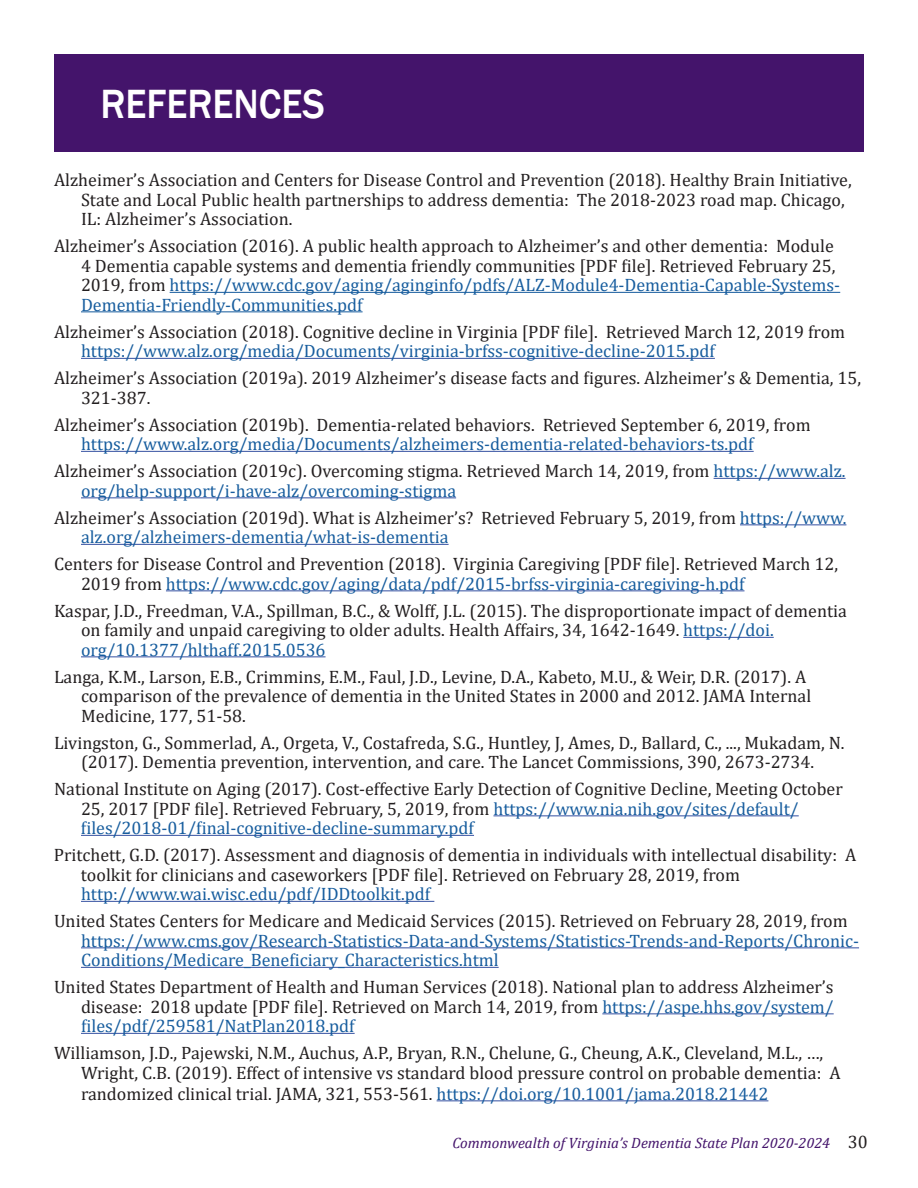
<style>
.page{position:relative;width:918px;height:1188px;background:#fff}
.page>*{position:absolute;margin:0;border:0;box-sizing:border-box;transform-origin:0 0}
.t1{font:500 42px "Franklin Gothic";color:#fff;scale:.93 1}
.t2{font:18px/19.5px "Cambria";color:#231f20}
.t3{font:18px/27px "Cambria";color:#175d9e}
.t4{font:italic 15px "Cambria";color:#44146b}
.s1{color:#175d9e}
.s2{color:#231f20}
.s3{font-style:normal;font-size:18px;color:#231f20}
</style>
<div class="page">
<hr style="left:170px;top:292px;width:670px;height:1px;background:#175d9e">
<hr style="left:81px;top:311px;width:282px;height:1px;background:#175d9e">
<hr style="left:81px;top:358px;width:634px;height:1px;background:#3853a3">
<hr style="left:81px;top:451px;width:673px;height:1px;background:#3853a3">
<hr style="left:714px;top:478px;width:132px;height:1px;background:#3853a3">
<hr style="left:81px;top:497px;width:375px;height:1px;background:#3853a3">
<hr style="left:740px;top:524px;width:106px;height:1px;background:#3853a3">
<hr style="left:81px;top:544px;width:368px;height:1px;background:#3853a3">
<hr style="left:166px;top:590px;width:579px;height:1px;background:#3853a3">
<hr style="left:683px;top:637px;width:91px;height:1px;background:#3853a3">
<hr style="left:81px;top:656px;width:245px;height:1px;background:#3853a3">
<hr style="left:493px;top:815px;width:306px;height:1px;background:#3853a3">
<hr style="left:81px;top:835px;width:393px;height:1px;background:#3853a3">
<hr style="left:81px;top:901px;width:353px;height:1px;background:#3853a3">
<hr style="left:81px;top:947px;width:778px;height:1px;background:#3853a3">
<hr style="left:81px;top:967px;width:418px;height:1px;background:#3853a3">
<hr style="left:602px;top:1013px;width:232px;height:1px;background:#3853a3">
<hr style="left:81px;top:1033px;width:274px;height:1px;background:#3853a3">
<hr style="left:437px;top:1100px;width:331px;height:1px;background:#3853a3">
<div style="left:54px;top:54px;width:810px;height:98px;background:#44146b"></div>
<h1 class="t1" style="left:100px;top:78px;width:243px">REFERENCES</h1>
<p class="t2" style="left:81px;top:170px;width:772px;text-indent:-27px">Alzheimer’s Association and Centers for Disease Control and Prevention (2018). Healthy Brain Initiative,<br>State and Local Public health partnerships to address dementia: The 2018-2023 road map. Chicago,<br>IL: Alzheimer’s Association.</p>
<p class="t2" style="left:81px;top:236px;width:761px;text-indent:-27px">Alzheimer’s Association (2016). A public health approach to Alzheimer’s and other dementia: Module 4 Dementia capable systems and dementia friendly communities [PDF file]. Retrieved February 25, 2019, from <span class="s1">https://www.cdc.gov/aging/aginginfo/pdfs/ALZ-Module4-Dementia-Capable-Systems-Dementia-Friendly-Communities.pdf</span></p>
<p class="t2" style="left:54px;top:322px;width:793px">Alzheimer’s Association (2018). Cognitive decline in Virginia [PDF file]. Retrieved March 12, 2019 from</p>
<p class="t3" style="left:81px;top:338px;width:635px">https://www.alz.org/media/Documents/virginia-brfss-cognitive-decline-2015.pdf</p>
<p class="t2" style="left:81px;top:368px;width:782px;text-indent:-27px">Alzheimer’s Association (2019a). 2019 Alzheimer’s disease facts and figures. Alzheimer’s &amp; Dementia, 15,<br>321-387.</p>
<p class="t2" style="left:54px;top:415px;width:758px">Alzheimer’s Association (2019b). Dementia-related behaviors. Retrieved September 6, 2019, from</p>
<p class="t3" style="left:54px;top:431px;width:793px;text-indent:27px">https://www.alz.org/media/Documents/alzheimers-dementia-related-behaviors-ts.pdf<br><span class="s2">Alzheimer’s Association (2019c). Overcoming stigma. Retrieved March 14, 2019, from</span> https://www.alz.</p>
<p class="t2" style="left:54px;top:477px;width:794px;line-height:27px;text-indent:27px"><span class="s1">org/help-support/i-have-alz/overcoming-stigma<br></span>Alzheimer’s Association (2019d). What is Alzheimer’s? Retrieved February 5, 2019, from <span class="s1">https://www.</span></p>
<p class="t3" style="left:81px;top:523px;width:369px">alz.org/alzheimers-dementia/what-is-dementia</p>
<p class="t2" style="left:81px;top:554px;width:759px;text-indent:-27px">Centers for Disease Control and Prevention (2018). Virginia Caregiving [PDF file]. Retrieved March 12,<br>2019 from <span class="s1">https://www.cdc.gov/aging/data/pdf/2015-brfss-virginia-caregiving-h.pdf</span></p>
<p class="t2" style="left:81px;top:601px;width:767px;text-indent:-27px">Kaspar, J.D., Freedman, V.A., Spillman, B.C., &amp; Wolff, J.L. (2015). The disproportionate impact of dementia on family and unpaid caregiving to older adults. Health Affairs, 34, 1642-1649. <span class="s1">https://doi. org/10.1377/hlthaff.2015.0536</span></p>
<p class="t2" style="left:81px;top:667px;width:732px;text-indent:-27px">Langa, K.M., Larson, E.B., Crimmins, E.M., Faul, J.D., Levine, D.A., Kabeto, M.U., &amp; Weir, D.R. (2017). A comparison of the prevalence of dementia in the United States in 2000 and 2012. JAMA Internal<br>Medicine, 177, 51-58.</p>
<p class="t2" style="left:54px;top:733px;width:792px;text-align:center">Livingston, G., Sommerlad, A., Orgeta, V., Costafreda, S.G., Huntley, J, Ames, D., Ballard, C., ..., Mukadam, N. (2017). Dementia prevention, intervention, and care. The Lancet Commissions, 390, 2673-2734.</p>
<p class="t2" style="left:81px;top:779px;width:763px;text-indent:-27px">National Institute on Aging (2017). Cost-effective Early Detection of Cognitive Decline, Meeting October<br>25, 2017 [PDF file]. Retrieved February, 5, 2019, from <span class="s1">https://www.nia.nih.gov/sites/default/ files/2018-01/final-cognitive-decline-summary.pdf</span></p>
<p class="t2" style="left:81px;top:845px;width:777px;text-indent:-27px">Pritchett, G.D. (2017). Assessment and diagnosis of dementia in individuals with intellectual disability: A toolkit for clinicians and caseworkers [PDF file]. Retrieved on February 28, 2019, from</p>
<p class="t3" style="left:81px;top:880px;width:351px">http://www.wai.wisc.edu/pdf/IDDtoolkit.pdf</p>
<p class="t2" style="left:54px;top:911px;width:795px">United States Centers for Medicare and Medicaid Services (2015). Retrieved on February 28, 2019, from</p>
<p class="t3" style="left:81px;top:931px;width:780px;line-height:19.5px">https://www.cms.gov/Research-Statistics-Data-and-Systems/Statistics-Trends-and-Reports/Chronic-<br>Conditions/Medicare_Beneficiary_Characteristics.html</p>
<p class="t2" style="left:81px;top:977px;width:754px;text-align:justify;text-indent:-27px">United States Department of Health and Human Services (2018). National plan to address Alzheimer’s disease: 2018 update [PDF file]. Retrieved on March 14, 2019, from <span class="s1">https://aspe.hhs.gov/system/ files/pdf/259581/NatPlan2018.pdf</span></p>
<p class="t2" style="left:81px;top:1043px;width:761px;line-height:20.2px;text-indent:-27px">Williamson, J.D., Pajewski, N.M., Auchus, A.P., Bryan, R.N., Chelune, G., Cheung, A.K., Cleveland, M.L., …,<br>Wright, C.B. (2019). Effect of intensive vs standard blood pressure control on probable dementia: A randomized clinical trial. JAMA, 321, 553-561. <span class="s1">https://doi.org/10.1001/jama.2018.21442</span></p>
<p class="t4" style="left:452px;top:1132px;width:417px">Commonwealth of Virginia’s Dementia State Plan 2020-2024 <span class="s3">30</span></p>
</div>
